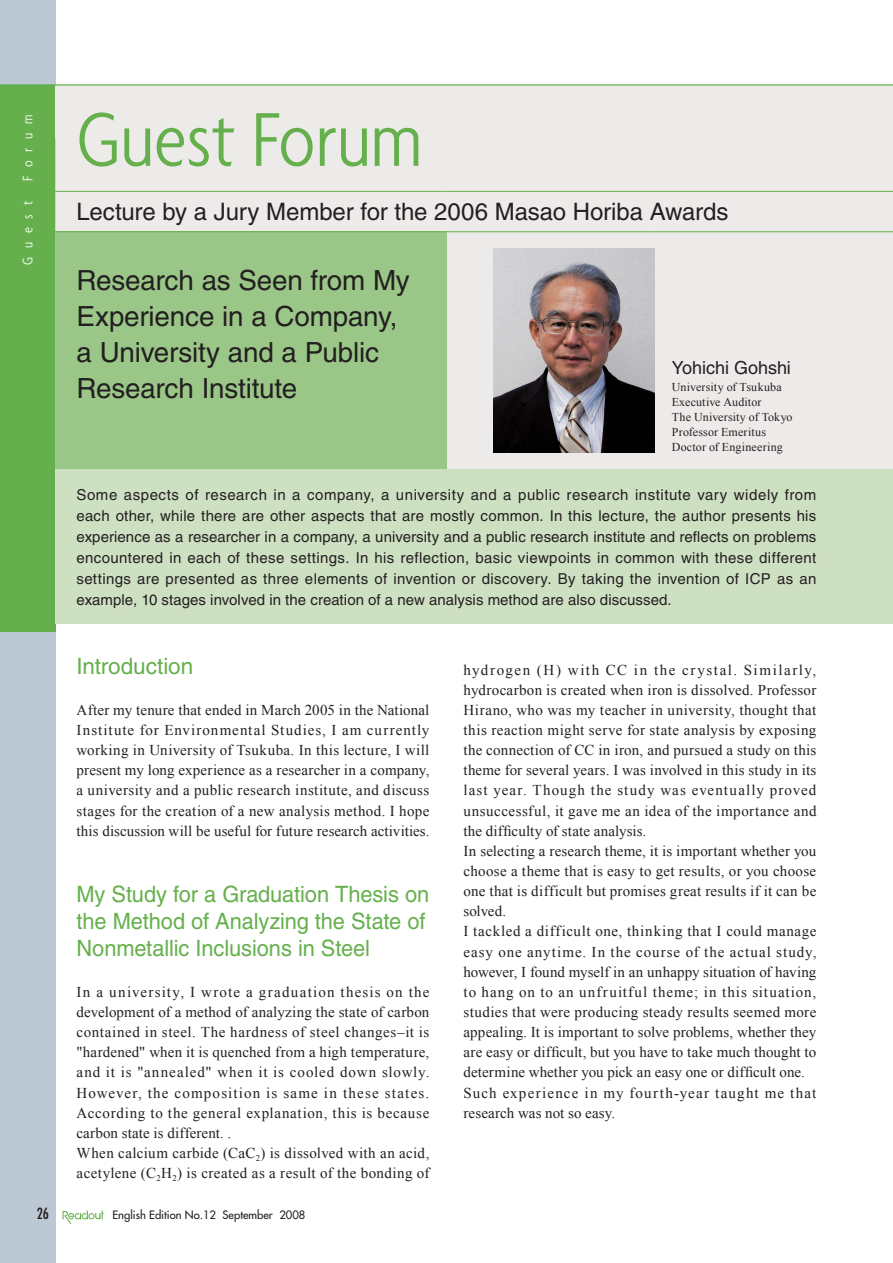
<style>
.page{position:relative;width:893px;height:1263px;background:#fff}
.page>*{position:absolute;margin:0;border:0;box-sizing:border-box;transform-origin:0 0}
.t1{font:300 condensed 82.5px "Agenda";color:#65b04c}
.t2{font:27.75px/36px "Helvetica";letter-spacing:-.005em;color:#231f20}
.t3{font:24px "Helvetica";letter-spacing:-.005em;color:#231f20}
.t4{font:22.5px/27px "Helvetica";letter-spacing:-.005em;color:#65b04c}
.t5{font:18px "Helvetica";color:#231f20}
.t6{font:15px/20.1px "Times New Roman";letter-spacing:.025em;color:#231f20}
.t7{font:15px/21px "Helvetica";letter-spacing:.005em;color:#231f20;text-align:justify}
.t8{font:300 condensed 15px "Agenda";letter-spacing:.58em;color:#fff}
.t9{font:condensed 15px "Futura";color:#231f20}
.t10{font:12px/15px "Times New Roman";letter-spacing:.01em;color:#231f20}
.t11{font:11.25px "Futura";color:#231f20}
</style>
<div class="page">
<div style="left:0;top:0;width:55px;height:1263px;background:#bcc8d4"></div>
<div style="left:0;top:85px;width:55px;height:546px;background:#65b04c"></div>
<svg style="left:63px;top:1210px;width:41px;height:14px"></svg>
<div style="left:55px;top:86px;width:838px;height:384px;background:#ecebe9"></div>
<div style="left:55px;top:232px;width:391px;height:238px;background:#9ac687"></div>
<div style="left:55px;top:470px;width:838px;height:154px;background:#cde0c2"></div>
<hr style="left:55px;top:231px;width:391px;height:1px;background:#65b04c">
<hr style="left:446px;top:231px;width:209px;height:1px;background:#65b04c">
<hr style="left:655px;top:231px;width:238px;height:1px;background:#65b04c">
<hr style="left:55px;top:191px;width:391px;height:1px;background:#65b04c">
<hr style="left:446px;top:191px;width:209px;height:1px;background:#65b04c">
<hr style="left:655px;top:191px;width:238px;height:1px;background:#65b04c">
<img style="left:493px;top:249px;width:162px;height:204px">
<hr style="left:0;top:85px;width:893px;height:1px;background:#65b04c">
<p class="t8" style="left:19px;top:181px;width:67px;rotate:-90deg">Forum</p>
<p class="t8" style="left:19px;top:265px;width:65px;rotate:-90deg">Guest</p>
<h1 class="t1" style="left:77px;top:93px;width:347px">Guest Forum</h1>
<h3 class="t3" style="left:77px;top:198px;width:653px">Lecture by a Jury Member for the 2006 Masao Horiba Awards</h3>
<h2 class="t2" style="left:77px;top:263px;width:335px">Research as Seen from My<br>Experience in a Company, a University and a Public<br>Research Institute</h2>
<p class="t5" style="left:672px;top:357px;width:121px">Yohichi Gohshi</p>
<p class="t10" style="left:672px;top:379px;width:122px">University of Tsukuba<br>Executive Auditor<br>The University of Tokyo<br>Professor Emeritus<br>Doctor of Engineering</p>
<p class="t7" style="left:77px;top:484px;width:741px">Some aspects of research in a company, a university and a public research institute vary widely from each other, while there are other aspects that are mostly common. In this lecture, the author presents his experience as a researcher in a company, a university and a public research institute and reflects on problems encountered in each of these settings. In his reflection, basic viewpoints in common with these different settings are presented as three elements of invention or discovery. By taking the invention of ICP as an example, 10 stages involved in the creation of a new analysis method are also discussed.</p>
<h3 class="t4" style="left:77px;top:652px;width:118px">Introduction</h3>
<p class="t6" style="left:77px;top:700px;width:354px;text-align:justify">After my tenure that ended in March 2005 in the National Institute for Environmental Studies, I am currently working in University of Tsukuba. In this lecture, I will present my long experience as a researcher in a company, a university and a public research institute, and discuss stages for the creation of a new analysis method. I hope this discussion will be useful for future research activities.</p>
<h3 class="t4" style="left:77px;top:881px;width:354px">My Study for a Graduation Thesis on the Method of Analyzing the State of<br>Nonmetallic Inclusions in Steel</h3>
<p class="t6" style="left:77px;top:982px;width:354px">In a university, I wrote a graduation thesis on the development of a method of analyzing the state of carbon contained in steel. The hardness of steel changes–it is "hardened" when it is quenched from a high temperature, and it is "annealed" when it is cooled down slowly.<br>However, the composition is same in these states.<br>According to the general explanation, this is because carbon state is different. .<br>When calcium carbide (CaC<sub>2</sub>) is dissolved with an acid, acetylene (C<sub>2</sub>H<sub>2</sub>) is created as a result of the bonding of</p>
<p class="t6" style="left:463px;top:659px;width:354px">hydrogen (H) with CC in the crystal. Similarly, hydrocarbon is created when iron is dissolved. Professor Hirano, who was my teacher in university, thought that this reaction might serve for state analysis by exposing the connection of CC in iron, and pursued a study on this theme for several years. I was involved in this study in its last year. Though the study was eventually proved unsuccessful, it gave me an idea of the importance and the difficulty of state analysis.<br>In selecting a research theme, it is important whether you choose a theme that is easy to get results, or you choose one that is difficult but promises great results if it can be solved.<br>I tackled a difficult one, thinking that I could manage easy one anytime. In the course of the actual study, however, I found myself in an unhappy situation of having to hang on to an unfruitful theme; in this situation, studies that were producing steady results seemed more appealing. It is important to solve problems, whether they are easy or difficult, but you have to take much thought to determine whether you pick an easy one or difficult one.<br>Such experience in my fourth-year taught me that research was not so easy.</p>
<p class="t9" style="left:37px;top:1204px;width:14px">26</p>
<p class="t11" style="left:112px;top:1208px;width:195px">English Edition No.12 September 2008</p>
</div>
